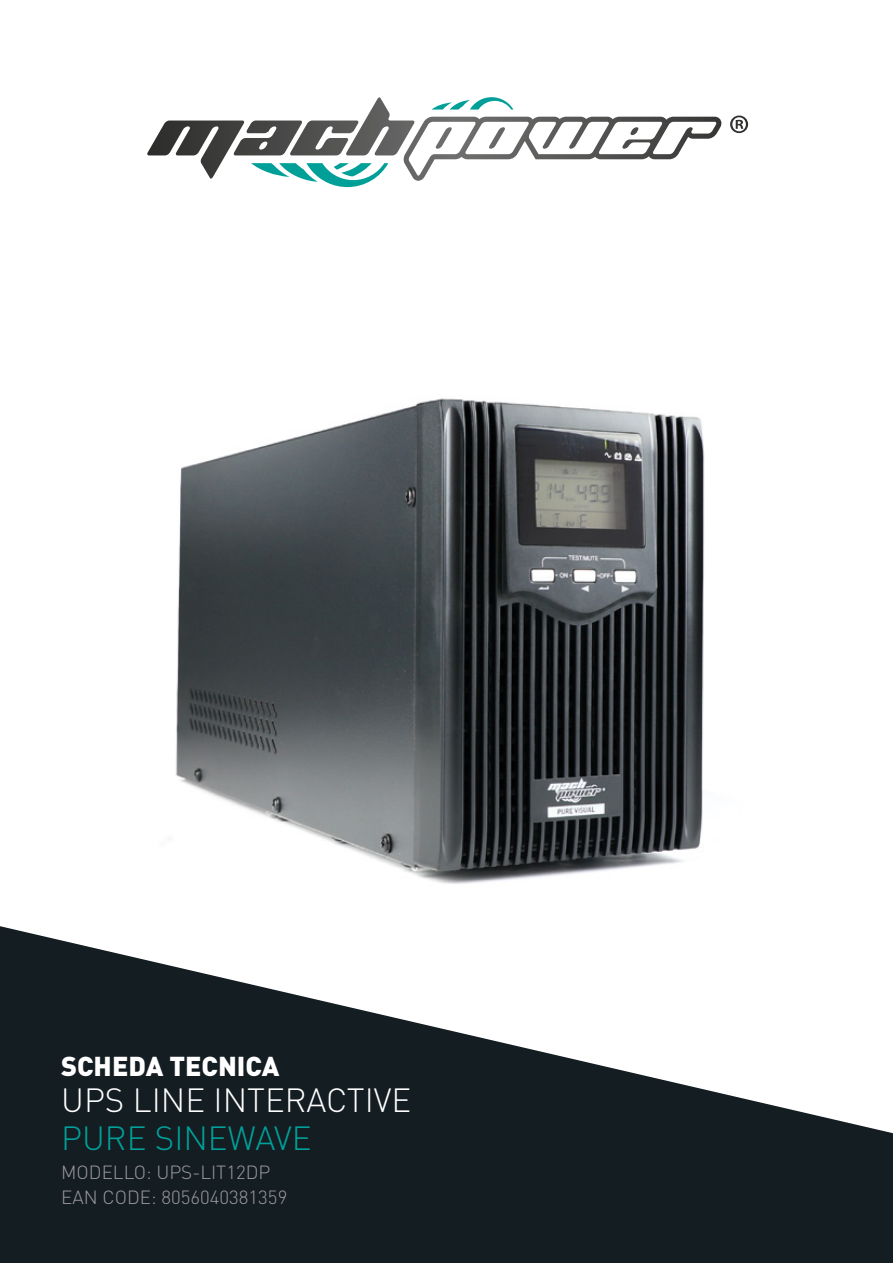
<style>
.page{position:relative;width:893px;height:1263px;background:#fff}
.page>*{position:absolute;margin:0;border:0;box-sizing:border-box;transform-origin:0 0}
.t1{font:300 33.15px "DIN";color:#fff}
.t2{font:300 33.15px "DIN";color:#00a19a}
.t3{font:900 27px "DIN";color:#fff}
.t4{font:300 18.9px/24.9px "DIN";color:#9c9b9f}
</style>
<div class="page">
<img style="left:175px;top:398px;width:530px;height:486px">
<svg style="left:0;top:926px;width:893px;height:337px;fill:#141d22"></svg>
<svg style="left:251px;top:97px;width:497px;height:90px"></svg>
<h2 class="t3" style="left:61px;top:1048px;width:220px">SCHEDA TECNICA</h2>
<h1 class="t1" style="left:61px;top:1080px;width:352px">UPS LINE INTERACTIVE</h1>
<h1 class="t2" style="left:61px;top:1118px;width:252px">PURE SINEWAVE</h1>
<p class="t4" style="left:61px;top:1160px;width:228px">MODELLO: UPS-LIT12DP<br>EAN CODE: 8056040381359</p>
</div>
